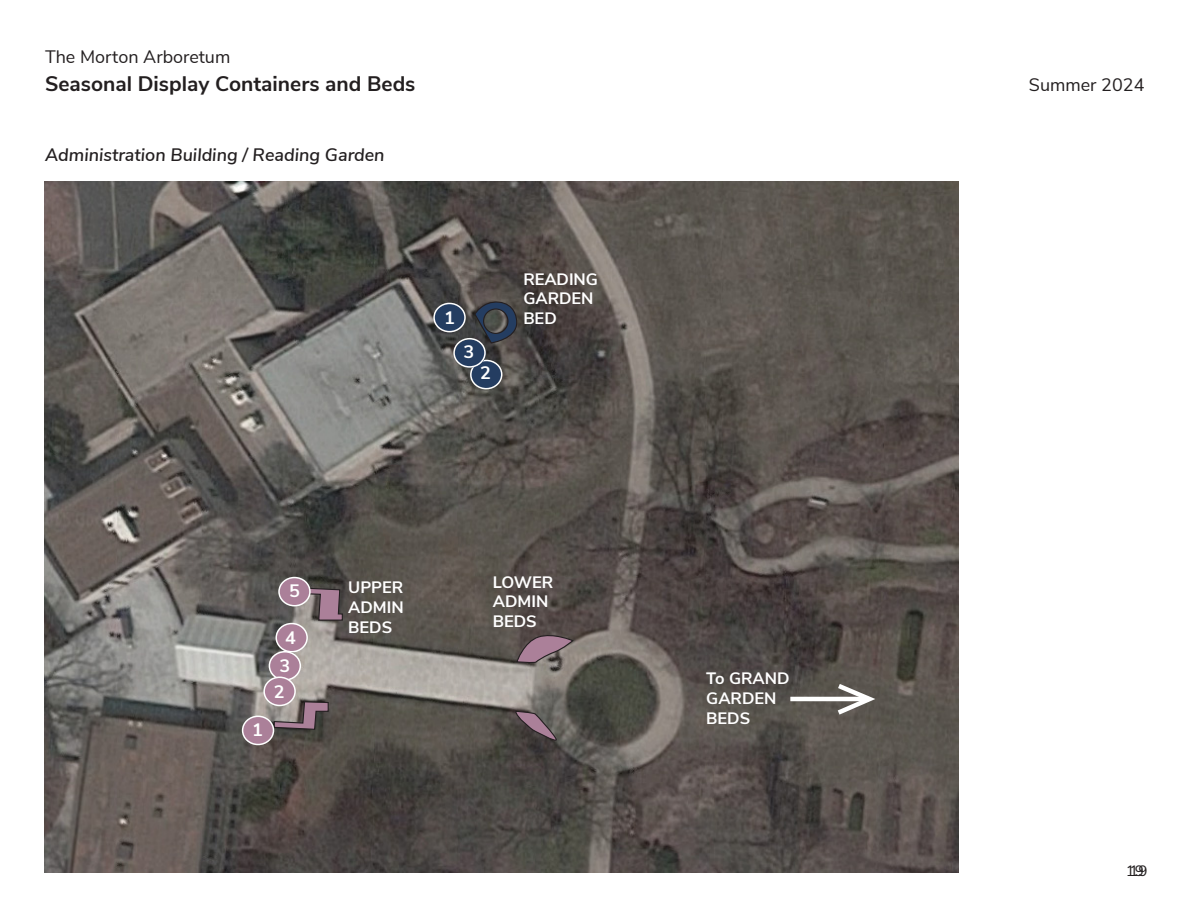
<style>
.page{position:relative;width:1188px;height:918px;background:#fff}
.page>*{position:absolute;margin:0;border:0;box-sizing:border-box;transform-origin:0 0}
.t1{font:700 21px "Nunito Sans";color:#231f20}
.t2{font:italic 600 18px "Nunito Sans";color:#231f20}
.t3{font:18px "Nunito Sans";color:#231f20}
.t4{font:700 18px "Nunito Sans";color:#fff}
.t5{font:700 16.5px/19.8px "Nunito Sans";color:#fff}
.t6{font:15px "Nunito Sans";color:#231f20}
</style>
<div class="page">
<img style="left:44px;top:182px;width:915px;height:691px">
<svg style="left:279px;top:586px;width:64px;height:35px"></svg>
<svg style="left:515px;top:710px;width:44px;height:35px"></svg>
<svg style="left:516px;top:631px;width:58px;height:34px"></svg>
<svg style="left:474px;top:299px;width:44px;height:48px"></svg>
<svg style="left:273px;top:701px;width:56px;height:29px"></svg>
<div style="left:434px;top:303px;width:31px;height:29px;background:#243d61;border-radius:50%"></div>
<div style="left:433px;top:303px;width:33px;height:29px;border:2px solid #fff;border-radius:50%"></div>
<div style="left:471px;top:360px;width:31px;height:29px;background:#243d61;border-radius:50%"></div>
<div style="left:470px;top:359px;width:33px;height:31px;border:2px solid #fff;border-radius:50%"></div>
<div style="left:269px;top:652px;width:31px;height:28px;background:#ab8099;border-radius:50%"></div>
<div style="left:269px;top:651px;width:32px;height:30px;border:2px solid #fff;border-radius:50%"></div>
<div style="left:276px;top:624px;width:31px;height:28px;background:#ab8099;border-radius:50%"></div>
<div style="left:275px;top:623px;width:33px;height:29px;border:2px solid #fff;border-radius:50%"></div>
<div style="left:279px;top:578px;width:31px;height:28px;background:#ab8099;border-radius:50%"></div>
<div style="left:278px;top:577px;width:33px;height:29px;border:2px solid #fff;border-radius:50%"></div>
<div style="left:264px;top:677px;width:31px;height:28px;background:#ab8099;border-radius:50%"></div>
<div style="left:263px;top:677px;width:33px;height:29px;border:2px solid #fff;border-radius:50%"></div>
<div style="left:243px;top:716px;width:31px;height:29px;background:#ab8099;border-radius:50%"></div>
<div style="left:242px;top:716px;width:32px;height:29px;border:2px solid #fff;border-radius:50%"></div>
<div style="left:455px;top:339px;width:31px;height:29px;background:#243d61;border-radius:50%"></div>
<div style="left:453px;top:338px;width:33px;height:30px;border:2px solid #fff;border-radius:50%"></div>
<hr style="left:790px;top:697px;width:76px;height:4px;background:#fff">
<svg style="left:833px;top:680px;width:48px;height:38px"></svg>
<p class="t3" style="left:45px;top:44px;width:187px">The Morton Arboretum</p>
<p class="t1" style="left:45px;top:69px;width:372px">Seasonal Display Containers and Beds</p>
<p class="t3" style="left:1029px;top:72px;width:117px">Summer 2024</p>
<p class="t2" style="left:45px;top:141px;width:341px">Administration Building / Reading Garden</p>
<p class="t5" style="left:523px;top:268px;width:76px">READING<br>GARDEN</p>
<p class="t4" style="left:444px;top:304px;width:12px">1</p>
<p class="t5" style="left:523px;top:308px;width:35px">BED</p>
<p class="t4" style="left:464px;top:338px;width:12px">3</p>
<p class="t4" style="left:480px;top:360px;width:12px">2</p>
<p class="t4" style="left:289px;top:578px;width:12px">5</p>
<p class="t4" style="left:252px;top:716px;width:12px">1</p>
<p class="t4" style="left:285px;top:625px;width:12px">4</p>
<p class="t4" style="left:279px;top:653px;width:12px">3</p>
<p class="t4" style="left:274px;top:679px;width:12px">2</p>
<p class="t5" style="left:348px;top:577px;width:57px;text-align:justify">UPPER ADMIN BEDS</p>
<p class="t5" style="left:493px;top:571px;width:62px">LOWER<br>ADMIN<br>BEDS</p>
<p class="t5" style="left:706px;top:668px;width:85px">To GRAND<br>GARDEN<br>BEDS</p>
<p class="t6" style="left:1126px;top:860px;width:23px">1919</p>
</div>
